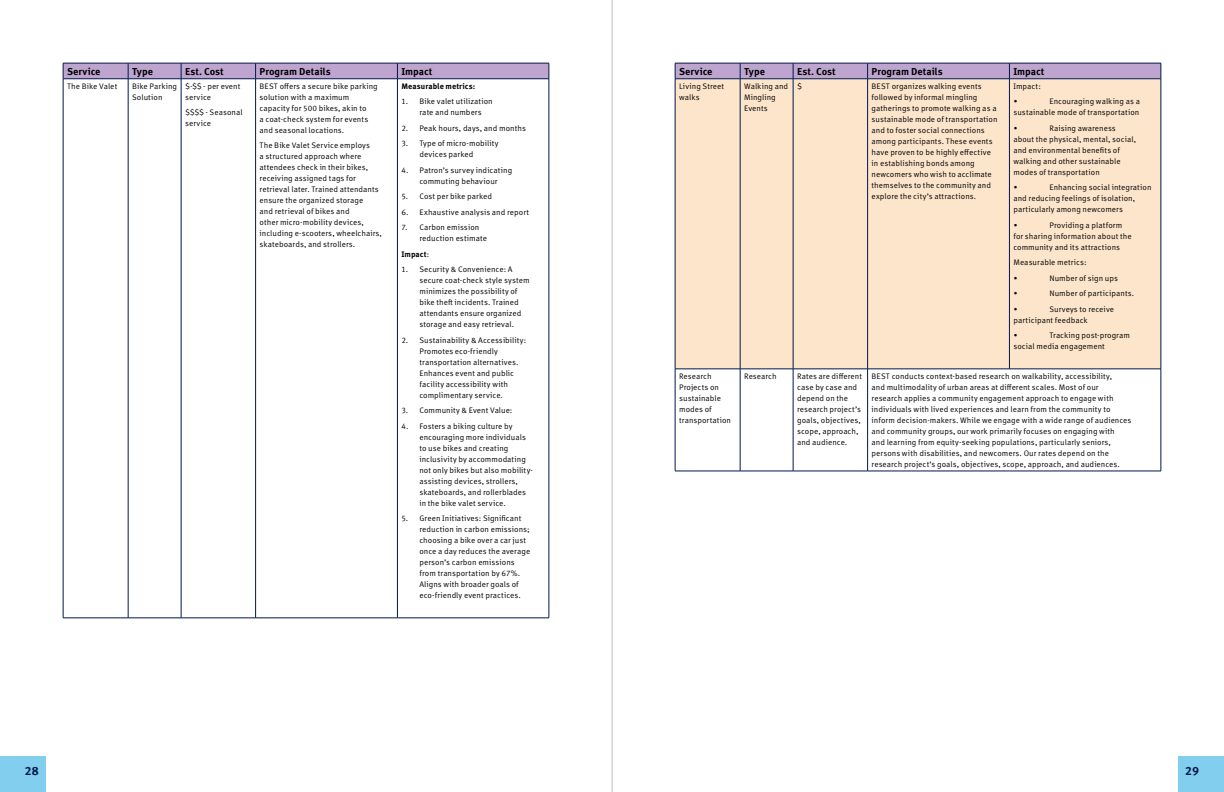
<style>
.page{position:relative;width:1224px;height:792px;background:#fff}
.page>*{position:absolute;margin:0;border:0;box-sizing:border-box;transform-origin:0 0}
.t1{font:700 12px "Meta Correspondence Pro";color:#00174d}
.TABLE_COPY{font:700 10px "Meta Correspondence Pro";color:#000}
.TABLE_COPY-2{font:8px/11px "Meta Correspondence Pro";letter-spacing:.005em;color:#000}
.TABLE_COPY-3{font:700 8px "Meta Correspondence Pro";color:#000}
.s1{font-weight:400}
</style>
<div class="page">
<div style="left:0;top:756px;width:46px;height:36px;background:#82ceee"></div>
<div style="left:1178px;top:756px;width:46px;height:36px;background:#82ceee"></div>
<hr style="left:612px;top:0;width:1px;height:792px;background:#bcbec0">
<svg style="left:63px;top:63px;width:487px;height:16px;background:#ac97c2"></svg>
<hr style="left:63px;top:79px;width:65px;height:1px;background:#00174d">
<hr style="left:63px;top:79px;width:1px;height:539px;background:#00174d">
<hr style="left:128px;top:79px;width:53px;height:1px;background:#00174d">
<hr style="left:128px;top:79px;width:1px;height:539px;background:#00174d">
<hr style="left:181px;top:79px;width:75px;height:1px;background:#00174d">
<hr style="left:181px;top:79px;width:1px;height:539px;background:#00174d">
<hr style="left:256px;top:79px;width:141px;height:1px;background:#00174d">
<hr style="left:255px;top:79px;width:1px;height:539px;background:#00174d">
<hr style="left:397px;top:79px;width:152px;height:1px;background:#00174d">
<hr style="left:397px;top:79px;width:1px;height:539px;background:#00174d">
<hr style="left:549px;top:79px;width:1px;height:539px;background:#00174d">
<hr style="left:63px;top:618px;width:65px;height:1px;background:#00174d">
<hr style="left:128px;top:618px;width:53px;height:1px;background:#00174d">
<hr style="left:181px;top:618px;width:75px;height:1px;background:#00174d">
<hr style="left:256px;top:618px;width:141px;height:1px;background:#00174d">
<hr style="left:397px;top:618px;width:152px;height:1px;background:#00174d">
<div style="left:676px;top:80px;width:485px;height:289px;background:#fde5cb"></div>
<svg style="left:675px;top:63px;width:487px;height:16px;background:#ac98c2"></svg>
<hr style="left:675px;top:79px;width:65px;height:1px;background:#00174d">
<hr style="left:675px;top:79px;width:1px;height:290px;background:#00174d">
<hr style="left:740px;top:79px;width:53px;height:1px;background:#00174d">
<hr style="left:740px;top:79px;width:1px;height:290px;background:#00174d">
<hr style="left:793px;top:79px;width:75px;height:1px;background:#00174d">
<hr style="left:793px;top:79px;width:1px;height:290px;background:#00174d">
<hr style="left:868px;top:79px;width:141px;height:1px;background:#00174d">
<hr style="left:867px;top:79px;width:1px;height:290px;background:#00174d">
<hr style="left:1009px;top:79px;width:152px;height:1px;background:#00174d">
<hr style="left:1009px;top:79px;width:1px;height:290px;background:#00174d">
<hr style="left:1161px;top:79px;width:1px;height:290px;background:#00174d">
<hr style="left:675px;top:369px;width:65px;height:1px;background:#00174d">
<hr style="left:675px;top:369px;width:1px;height:102px;background:#00174d">
<hr style="left:740px;top:369px;width:53px;height:1px;background:#00174d">
<hr style="left:740px;top:369px;width:1px;height:102px;background:#00174d">
<hr style="left:793px;top:369px;width:75px;height:1px;background:#00174d">
<hr style="left:793px;top:369px;width:1px;height:102px;background:#00174d">
<hr style="left:868px;top:369px;width:141px;height:1px;background:#00174d">
<hr style="left:867px;top:369px;width:1px;height:102px;background:#00174d">
<hr style="left:1009px;top:369px;width:152px;height:1px;background:#00174d">
<hr style="left:1161px;top:369px;width:1px;height:102px;background:#00174d">
<hr style="left:675px;top:471px;width:65px;height:1px;background:#00174d">
<hr style="left:740px;top:471px;width:53px;height:1px;background:#00174d">
<hr style="left:793px;top:471px;width:75px;height:1px;background:#00174d">
<hr style="left:868px;top:471px;width:141px;height:1px;background:#00174d">
<hr style="left:1009px;top:471px;width:152px;height:1px;background:#00174d">
<p class="TABLE_COPY" style="left:67px;top:63px;width:35px">Service</p>
<p class="TABLE_COPY" style="left:132px;top:63px;width:22px">Type</p>
<p class="TABLE_COPY" style="left:185px;top:63px;width:40px">Est. Cost</p>
<p class="TABLE_COPY" style="left:260px;top:63px;width:73px">Program Details</p>
<p class="TABLE_COPY" style="left:401px;top:63px;width:33px">Impact</p>
<p class="TABLE_COPY-2" style="left:67px;top:80px;width:52px">The Bike Valet</p>
<p class="TABLE_COPY-2" style="left:132px;top:80px;width:46px">Bike Parking<br>Solution</p>
<p class="TABLE_COPY-2" style="left:185px;top:80px;width:57px">$-$$ - per event service</p>
<p class="TABLE_COPY-2" style="left:185px;top:107px;width:59px">$$$$ - Seasonal service</p>
<p class="TABLE_COPY-3" style="left:401px;top:80px;width:75px">Measurable metrics:</p>
<p class="TABLE_COPY-2" style="left:419px;top:96px;width:75px;text-indent:-18px">1. Bike valet utilization rate and numbers</p>
<p class="TABLE_COPY-2" style="left:401px;top:122px;width:126px">2. Peak hours, days, and months</p>
<p class="TABLE_COPY-2" style="left:419px;top:138px;width:81px;text-indent:-18px">3. Type of micro-mobility devices parked</p>
<p class="TABLE_COPY-2" style="left:401px;top:164px;width:112px;text-align:center">4. Patron’s survey indicating commuting behaviour</p>
<p class="TABLE_COPY-2" style="left:401px;top:191px;width:92px">5. Cost per bike parked</p>
<p class="TABLE_COPY-2" style="left:401px;top:206px;width:129px">6. Exhaustive analysis and report</p>
<p class="TABLE_COPY-2" style="left:419px;top:222px;width:69px;text-indent:-18px">7. Carbon emission reduction estimate</p>
<p class="TABLE_COPY-3" style="left:401px;top:248px;width:29px">Impact<span class="s1">:</span></p>
<p class="TABLE_COPY-2" style="left:419px;top:264px;width:112px;text-indent:-18px">1. Security &amp; Convenience: A secure coat-check style system minimizes the possibility of bike theft incidents. Trained attendants ensure organized storage and easy retrieval.</p>
<p class="TABLE_COPY-2" style="left:419px;top:334px;width:108px;text-indent:-18px">2. Sustainability &amp; Accessibility:<br>Promotes eco-friendly transportation alternatives.<br>Enhances event and public facility accessibility with complimentary service.</p>
<p class="TABLE_COPY-2" style="left:401px;top:405px;width:113px">3. Community &amp; Event Value:</p>
<p class="TABLE_COPY-2" style="left:419px;top:420px;width:115px;text-indent:-18px">4. Fosters a biking culture by encouraging more individuals to use bikes and creating inclusivity by accommodating not only bikes but also mobility&shy;assisting devices, strollers, skateboards, and rollerblades in the bike valet service.</p>
<p class="TABLE_COPY-2" style="left:419px;top:513px;width:112px;text-indent:-18px">5. Green Initiatives: Significant reduction in carbon emissions; choosing a bike over a car just once a day reduces the average person’s carbon emissions from transportation by 67%.<br>Aligns with broader goals of eco-friendly event practices.</p>
<p class="TABLE_COPY-2" style="left:260px;top:80px;width:120px">BEST offers a secure bike parking solution with a maximum capacity for 500 bikes, akin to<br>a coat-check system for events and seasonal locations.</p>
<p class="TABLE_COPY-2" style="left:260px;top:140px;width:124px">The Bike Valet Service employs<br>a structured approach where attendees check in their bikes, receiving assigned tags for retrieval later. Trained attendants ensure the organized storage<br>and retrieval of bikes and<br>other micro-mobility devices, including e-scooters, wheelchairs, skateboards, and strollers.</p>
<p class="TABLE_COPY" style="left:679px;top:63px;width:35px">Service</p>
<p class="TABLE_COPY" style="left:744px;top:63px;width:22px">Type</p>
<p class="TABLE_COPY" style="left:797px;top:63px;width:40px">Est. Cost</p>
<p class="TABLE_COPY" style="left:872px;top:63px;width:73px">Program Details</p>
<p class="TABLE_COPY" style="left:1013px;top:63px;width:33px">Impact</p>
<p class="TABLE_COPY-2" style="left:679px;top:80px;width:47px">Living Street walks</p>
<p class="TABLE_COPY-2" style="left:744px;top:80px;width:46px">Walking and<br>Mingling<br>Events</p>
<p class="TABLE_COPY-2" style="left:797px;top:80px;width:6px">$</p>
<p class="TABLE_COPY-2" style="left:872px;top:80px;width:128px">BEST organizes walking events followed by informal mingling gatherings to promote walking as a sustainable mode of transportation and to foster social connections among participants. These events have proven to be highly effective in establishing bonds among newcomers who wish to acclimate themselves to the community and explore the city’s attractions.</p>
<p class="TABLE_COPY-2" style="left:1013px;top:80px;width:29px">Impact:</p>
<p class="TABLE_COPY-2" style="left:1013px;top:96px;width:128px;text-align:right">Encouraging walking as a sustainable mode of transportation</p>
<p class="TABLE_COPY-2" style="left:1013px;top:122px;width:6px">•</p>
<p class="TABLE_COPY-2" style="left:1013px;top:96px;width:6px">•</p>
<p class="TABLE_COPY-2" style="left:1013px;top:122px;width:124px;text-indent:36px">Raising awareness about the physical, mental, social, and environmental benefits of walking and other sustainable modes of transportation</p>
<p class="TABLE_COPY-2" style="left:1013px;top:182px;width:6px">•</p>
<p class="TABLE_COPY-2" style="left:1013px;top:182px;width:140px;text-indent:36px">Enhancing social integration and reducing feelings of isolation, particularly among newcomers</p>
<p class="TABLE_COPY-2" style="left:1013px;top:219px;width:6px">•</p>
<p class="TABLE_COPY-2" style="left:1013px;top:219px;width:120px;text-indent:36px">Providing a platform for sharing information about the community and its attractions</p>
<p class="TABLE_COPY-2" style="left:1013px;top:257px;width:75px">Measurable metrics:</p>
<p class="TABLE_COPY-2" style="left:1013px;top:272px;width:6px">•</p>
<p class="TABLE_COPY-2" style="left:1049px;top:272px;width:70px">Number of sign ups</p>
<p class="TABLE_COPY-2" style="left:1013px;top:288px;width:6px">•</p>
<p class="TABLE_COPY-2" style="left:1049px;top:288px;width:86px">Number of participants.</p>
<p class="TABLE_COPY-2" style="left:1013px;top:303px;width:6px">•</p>
<p class="TABLE_COPY-2" style="left:1013px;top:303px;width:102px;text-indent:36px">Surveys to receive participant feedback</p>
<p class="TABLE_COPY-2" style="left:1013px;top:330px;width:6px">•</p>
<p class="TABLE_COPY-2" style="left:1013px;top:330px;width:118px;text-indent:36px">Tracking post-program social media engagement</p>
<p class="TABLE_COPY-2" style="left:679px;top:370px;width:54px">Research<br>Projects on sustainable modes of transportation</p>
<p class="TABLE_COPY-2" style="left:744px;top:370px;width:34px">Research</p>
<p class="TABLE_COPY-2" style="left:797px;top:370px;width:66px">Rates are different case by case and depend on the research project’s goals, objectives, scope, approach, and audience.</p>
<p class="TABLE_COPY-2" style="left:872px;top:370px;width:261px">BEST conducts context-based research on walkability, accessibility,<br>and multimodality of urban areas at different scales. Most of our<br>research applies a community engagement approach to engage with individuals with lived experiences and learn from the community to inform decision-makers. While we engage with a wide range of audiences and community groups, our work primarily focuses on engaging with<br>and learning from equity-seeking populations, particularly seniors, persons with disabilities, and newcomers. Our rates depend on the research project’s goals, objectives, scope, approach, and audiences.</p>
<h1 class="t1" style="left:25px;top:761px;width:15px">28</h1>
<h1 class="t1" style="left:1185px;top:761px;width:15px">29</h1>
</div>
